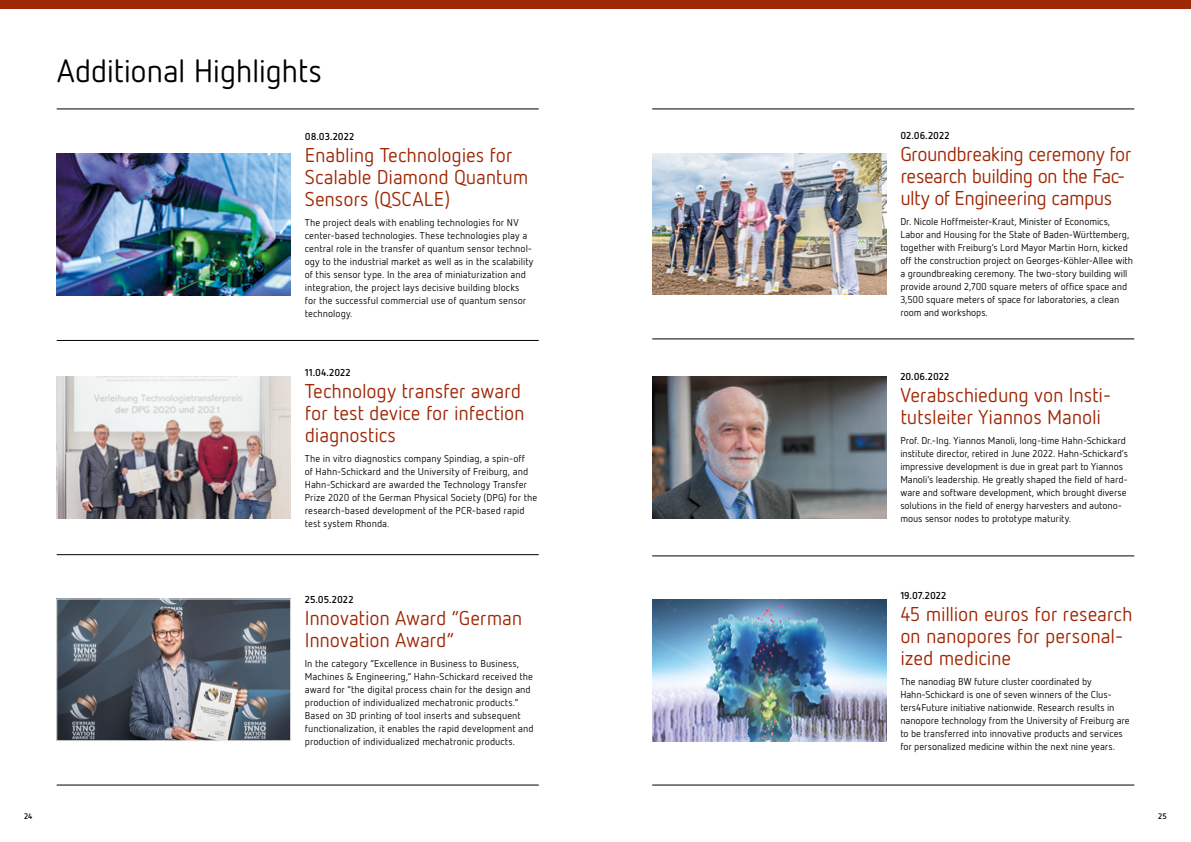
<style>
.page{position:relative;width:1191px;height:842px;background:#fff}
.page>*{position:absolute;margin:0;border:0;box-sizing:border-box;transform-origin:0 0}
.t1{font:32px "Netto OT";letter-spacing:-.02em;color:#000}
.t2{font:20px/22px "Netto OT";letter-spacing:-.01em;color:#9e2705}
.t3{font:20px/22px "Netto OT";letter-spacing:-.03em;color:#9e2705}
.t4{font:10px/13px "Netto OT";color:#000}
.t5{font:700 10px "Netto OT";color:#000}
.t6{font:700 8px "Netto OT";color:#000}
</style>
<div class="page">
<div style="left:0;top:0;width:1191px;height:9px;background:#9e2705"></div>
<hr style="left:57px;top:109px;width:482px;height:1px;background:#000">
<hr style="left:57px;top:785px;width:482px;height:1px;background:#000">
<hr style="left:57px;top:554px;width:482px;height:1px;background:#000">
<hr style="left:57px;top:340px;width:482px;height:1px;background:#000">
<hr style="left:652px;top:785px;width:482px;height:1px;background:#000">
<hr style="left:652px;top:556px;width:482px;height:1px;background:#000">
<hr style="left:652px;top:109px;width:482px;height:1px;background:#000">
<hr style="left:652px;top:339px;width:482px;height:1px;background:#000">
<img style="left:58px;top:601px;width:231px;height:138px">
<div style="left:56px;top:599px;width:235px;height:142px;border:1px solid #ededed"></div>
<img style="left:57px;top:154px;width:233px;height:142px">
<img style="left:57px;top:377px;width:234px;height:141px">
<img style="left:652px;top:153px;width:234px;height:142px">
<img style="left:652px;top:376px;width:234px;height:142px">
<img style="left:652px;top:600px;width:234px;height:141px">
<h1 class="t1" style="left:57px;top:51px;width:267px">Additional Highlights</h1>
<p class="t5" style="left:305px;top:130px;width:51px">08.03.2022</p>
<h2 class="t2" style="left:305px;top:144px;width:225px">Enabling Technologies for<br>Scalable Diamond Quantum<br>Sensors (QSCALE)</h2>
<p class="t4" style="left:305px;top:216px;width:230px">The project deals with enabling technologies for NV center-based technologies. These technologies play a central role in the transfer of quantum sensor technol&shy;ogy to the industrial market as well as in the scalability of this sensor type. In the area of miniaturization and integration, the project lays decisive building blocks for the successful commercial use of quantum sensor technology.</p>
<p class="t5" style="left:305px;top:366px;width:48px">11.04.2022</p>
<h2 class="t2" style="left:305px;top:379px;width:221px">Technology transfer award for test device for infection diagnostics</h2>
<p class="t4" style="left:305px;top:451px;width:234px">The in vitro diagnostics company Spindiag, a spin-off<br>of Hahn-Schickard and the University of Freiburg, and Hahn-Schickard are awarded the Technology Transfer Prize 2020 of the German Physical Society (DPG) for the research-based development of the PCR-based rapid test system Rhonda.</p>
<p class="t5" style="left:305px;top:593px;width:50px">25.05.2022</p>
<h2 class="t2" style="left:305px;top:606px;width:219px">Innovation Award “German<br>Innovation Award”</h2>
<p class="t4" style="left:305px;top:657px;width:230px">In the category “Excellence in Business to Business, Machines &amp; Engineering,” Hahn-Schickard received the award for “the digital process chain for the design and production of individualized mechatronic products.” Based on 3D printing of tool inserts and subsequent functionalization, it enables the rapid development and production of individualized mechatronic products.</p>
<p class="t5" style="left:900px;top:129px;width:51px">02.06.2022</p>
<h2 class="t3" style="left:900px;top:143px;width:233px">Groundbreaking ceremony for research building on the Fac&shy;ulty of Engineering campus</h2>
<p class="t4" style="left:900px;top:215px;width:234px">Dr. Nicole Hoffmeister-Kraut, Minister of Economics, Labor and Housing for the State of Baden-Württemberg, together with Freiburg’s Lord Mayor Martin Horn, kicked off the construction project on Georges-Köhler-Allee with a groundbreaking ceremony. The two-story building will provide around 2,700 square meters of office space and 3,500 square meters of space for laboratories, a clean room and workshops.</p>
<p class="t5" style="left:900px;top:371px;width:51px">20.06.2022</p>
<h2 class="t2" style="left:900px;top:384px;width:213px">Verabschiedung von Insti&shy;tutsleiter Yiannos Manoli</h2>
<p class="t4" style="left:900px;top:434px;width:229px">Prof. Dr.-Ing. Yiannos Manoli, long-time Hahn-Schickard institute director, retired in June 2022. Hahn-Schickard’s impressive development is due in great part to Yiannos Manoli’s leadership. He greatly shaped the field of hard&shy;ware and software development, which brought diverse solutions in the field of energy harvesters and autono&shy;mous sensor nodes to prototype maturity.</p>
<p class="t5" style="left:900px;top:589px;width:48px">19.07.2022</p>
<h2 class="t2" style="left:900px;top:603px;width:234px">45 million euros for research on nanopores for personal&shy;ized medicine</h2>
<p class="t4" style="left:900px;top:675px;width:231px">The nanodiag BW future cluster coordinated by Hahn-Schickard is one of seven winners of the Clus&shy;ters4Future initiative nationwide. Research results in nanopore technology from the University of Freiburg are to be transferred into innovative products and services for personalized medicine within the next nine years.</p>
<p class="t6" style="left:24px;top:811px;width:10px">24</p>
<p class="t6" style="left:1158px;top:811px;width:10px">25</p>
</div>
